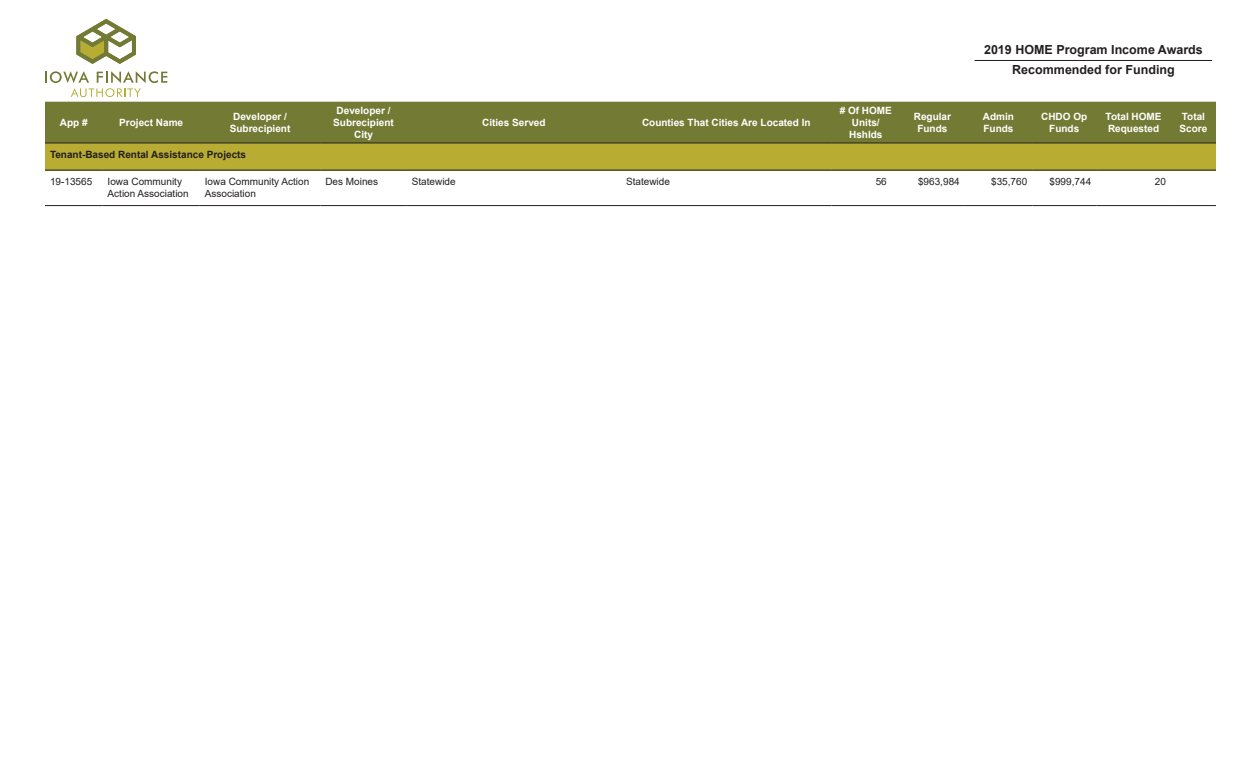
<style>
.page{position:relative;width:1260px;height:765px;background:#fff}
.page>*{position:absolute;margin:0;border:0;box-sizing:border-box;transform-origin:0 0}
.t1{font:700 12.5px "Arial";color:#231f20}
.t2{font:700 10px/12px "Arial";color:#fff;text-align:center}
.t3{font:10px/12px "Arial";color:#231f20}
.t4{font:700 10px "Arial";color:#231f20}
</style>
<div class="page">
<div style="left:45px;top:102px;width:1171px;height:41px;background:#737a34"></div>
<div style="left:45px;top:143px;width:1171px;height:27px;background:#b8ad32"></div>
<hr style="left:45px;top:143px;width:58px;height:1px;background:#231f20">
<hr style="left:103px;top:143px;width:97px;height:1px;background:#231f20">
<hr style="left:200px;top:143px;width:120px;height:1px;background:#231f20">
<hr style="left:320px;top:143px;width:87px;height:1px;background:#231f20">
<hr style="left:407px;top:143px;width:214px;height:1px;background:#231f20">
<hr style="left:621px;top:143px;width:211px;height:1px;background:#231f20">
<hr style="left:832px;top:143px;width:68px;height:1px;background:#231f20">
<hr style="left:900px;top:143px;width:65px;height:1px;background:#231f20">
<hr style="left:965px;top:143px;width:67px;height:1px;background:#231f20">
<hr style="left:1032px;top:143px;width:64px;height:1px;background:#231f20">
<hr style="left:1096px;top:143px;width:75px;height:1px;background:#231f20">
<hr style="left:1171px;top:143px;width:45px;height:1px;background:#231f20">
<hr style="left:45px;top:170px;width:58px;height:1px;background:#231f20">
<hr style="left:103px;top:170px;width:97px;height:1px;background:#231f20">
<hr style="left:200px;top:170px;width:120px;height:1px;background:#231f20">
<hr style="left:320px;top:170px;width:87px;height:1px;background:#231f20">
<hr style="left:407px;top:170px;width:214px;height:1px;background:#231f20">
<hr style="left:621px;top:170px;width:211px;height:1px;background:#231f20">
<hr style="left:832px;top:170px;width:68px;height:1px;background:#231f20">
<hr style="left:900px;top:170px;width:65px;height:1px;background:#231f20">
<hr style="left:965px;top:170px;width:67px;height:1px;background:#231f20">
<hr style="left:1032px;top:170px;width:64px;height:1px;background:#231f20">
<hr style="left:1096px;top:170px;width:75px;height:1px;background:#231f20">
<hr style="left:1171px;top:170px;width:45px;height:1px;background:#231f20">
<hr style="left:45px;top:205px;width:58px;height:1px;background:#231f20">
<hr style="left:103px;top:205px;width:97px;height:1px;background:#231f20">
<hr style="left:200px;top:205px;width:120px;height:1px;background:#231f20">
<hr style="left:320px;top:205px;width:87px;height:1px;background:#231f20">
<hr style="left:407px;top:205px;width:214px;height:1px;background:#231f20">
<hr style="left:621px;top:205px;width:211px;height:1px;background:#231f20">
<hr style="left:832px;top:205px;width:68px;height:1px;background:#231f20">
<hr style="left:900px;top:205px;width:65px;height:1px;background:#231f20">
<hr style="left:965px;top:205px;width:67px;height:1px;background:#231f20">
<hr style="left:1032px;top:205px;width:64px;height:1px;background:#231f20">
<hr style="left:1096px;top:205px;width:75px;height:1px;background:#231f20">
<hr style="left:1171px;top:205px;width:45px;height:1px;background:#231f20">
<svg style="left:45px;top:71px;width:122px;height:26px"></svg>
<svg style="left:76px;top:19px;width:60px;height:45px"></svg>
<hr style="left:974px;top:60px;width:238px;height:1px;background:#231f20">
<p class="t1" style="left:984px;top:41px;width:220px">2019 HOME Program Income Awards</p>
<p class="t1" style="left:1012px;top:61px;width:164px">Recommended for Funding</p>
<p class="t2" style="left:60px;top:117px;width:29px">App #</p>
<p class="t2" style="left:119px;top:117px;width:65px">Project Name</p>
<p class="t2" style="left:230px;top:111px;width:62px">Developer /<br>Subrecipient</p>
<p class="t2" style="left:333px;top:105px;width:62px">Developer /<br>Subrecipient<br>City</p>
<p class="t2" style="left:482px;top:117px;width:65px">Cities Served</p>
<p class="t2" style="left:642px;top:117px;width:170px">Counties That Cities Are Located In</p>
<p class="t2" style="left:840px;top:105px;width:54px"># Of HOME<br>Units/<br>Hshlds</p>
<p class="t2" style="left:914px;top:111px;width:39px">Regular<br>Funds</p>
<p class="t2" style="left:983px;top:111px;width:33px;text-align:left">Admin<br>Funds</p>
<p class="t2" style="left:1041px;top:111px;width:48px">CHDO Op<br>Funds</p>
<p class="t2" style="left:1106px;top:111px;width:57px;text-align:left">Total HOME<br>Requested</p>
<p class="t2" style="left:1180px;top:111px;width:29px;text-align:left">Total<br>Score</p>
<p class="t4" style="left:50px;top:148px;width:198px">Tenant-Based Rental Assistance Projects</p>
<p class="t3" style="left:50px;top:176px;width:44px">19-13565</p>
<p class="t3" style="left:108px;top:176px;width:83px">Iowa Community<br>Action Association</p>
<p class="t3" style="left:205px;top:176px;width:106px">Iowa Community Action<br>Association</p>
<p class="t3" style="left:325px;top:176px;width:54px">Des Moines</p>
<p class="t3" style="left:412px;top:176px;width:45px">Statewide</p>
<p class="t3" style="left:626px;top:176px;width:45px">Statewide</p>
<p class="t3" style="left:876px;top:176px;width:13px">56</p>
<p class="t3" style="left:918px;top:176px;width:43px">$963,984</p>
<p class="t3" style="left:991px;top:176px;width:38px">$35,760</p>
<p class="t3" style="left:1050px;top:176px;width:43px">$999,744</p>
<p class="t3" style="left:1155px;top:176px;width:13px">20</p>
</div>
